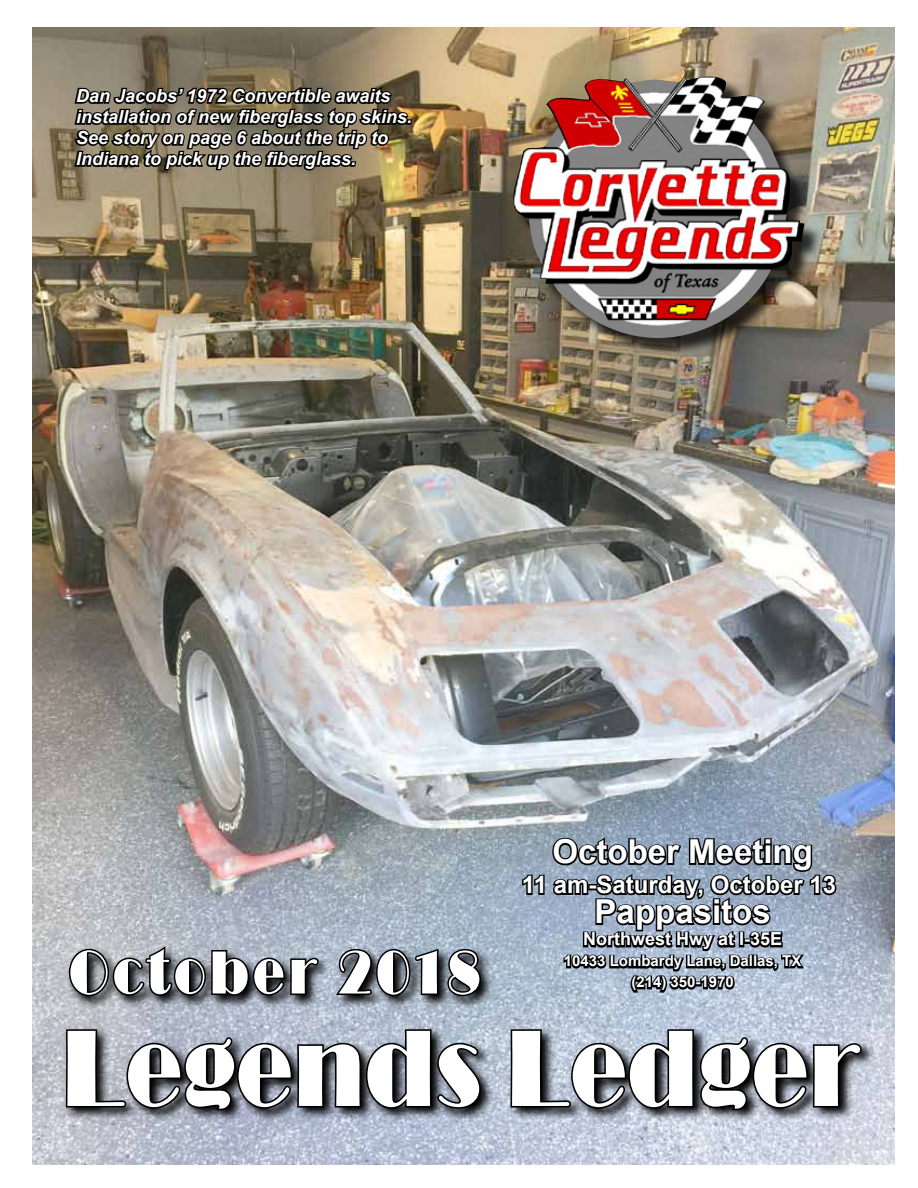
<style>
.page{position:relative;width:918px;height:1188px;background:#fff}
.page>*{position:absolute;margin:0;border:0;box-sizing:border-box;transform-origin:0 0}
.t1{font:112.65px "Broadway";letter-spacing:.01em;color:#fff;scale:.83 1}
.t2{font:63px "Broadway";letter-spacing:.08em;color:#fff;scale:.83 1}
.t3{font:700 33px "Arial";color:#fff}
.t4{font:700 24px "Arial";color:#fff}
.t5{font:italic 700 18px/21px "Arial";color:#fff}
.t6{font:700 18px "Arial";color:#fff}
.t7{font:700 15px/21px "Arial";color:#fff;text-align:center}
</style>
<div class="page">
<img style="left:32px;top:27px;width:863px;height:1138px">
<svg style="left:73px;top:84px;width:341px;height:89px;background:#494232"></svg>
<div style="left:516px;top:79px;width:307px;height:278px;background:#000;opacity:.75"></div>
<img style="left:509px;top:75px;width:295px;height:270px">
<svg style="left:63px;top:1027px;width:812px;height:96px;background:#b7bfcd"></svg>
<img style="left:296px;top:27px;width:67px;height:1138px">
<svg style="left:321px;top:945px;width:173px;height:65px;background:#a6b4c3"></svg>
<img style="left:64px;top:346px;width:257px;height:819px">
<svg style="left:333px;top:947px;width:150px;height:218px;background:#6b727d"></svg>
<img style="left:509px;top:407px;width:355px;height:705px">
<p class="t5" style="left:76px;top:86px;width:338px">Dan Jacobs’ 1972 Convertible awaits installation of new fiberglass top skins.<br>See story on page 6 about the trip to Indiana to pick up the fiberglass.</p>
<h2 class="t2" style="left:69px;top:936px;width:498px">October 2018</h2>
<h3 class="t3" style="left:553px;top:829px;width:262px">October Meeting</h3>
<h3 class="t4" style="left:522px;top:868px;width:316px">11 am-Saturday, October 13</h3>
<h3 class="t3" style="left:595px;top:889px;width:178px">Pappasitos</h3>
<p class="t6" style="left:583px;top:927px;width:201px">Northwest Hwy at I-35E</p>
<p class="t7" style="left:564px;top:951px;width:239px">10433 Lombardy Lane, Dallas, TX (214) 350-1970</p>
<h1 class="t1" style="left:62px;top:1003px;width:962px">Legends Ledger</h1>
</div>
